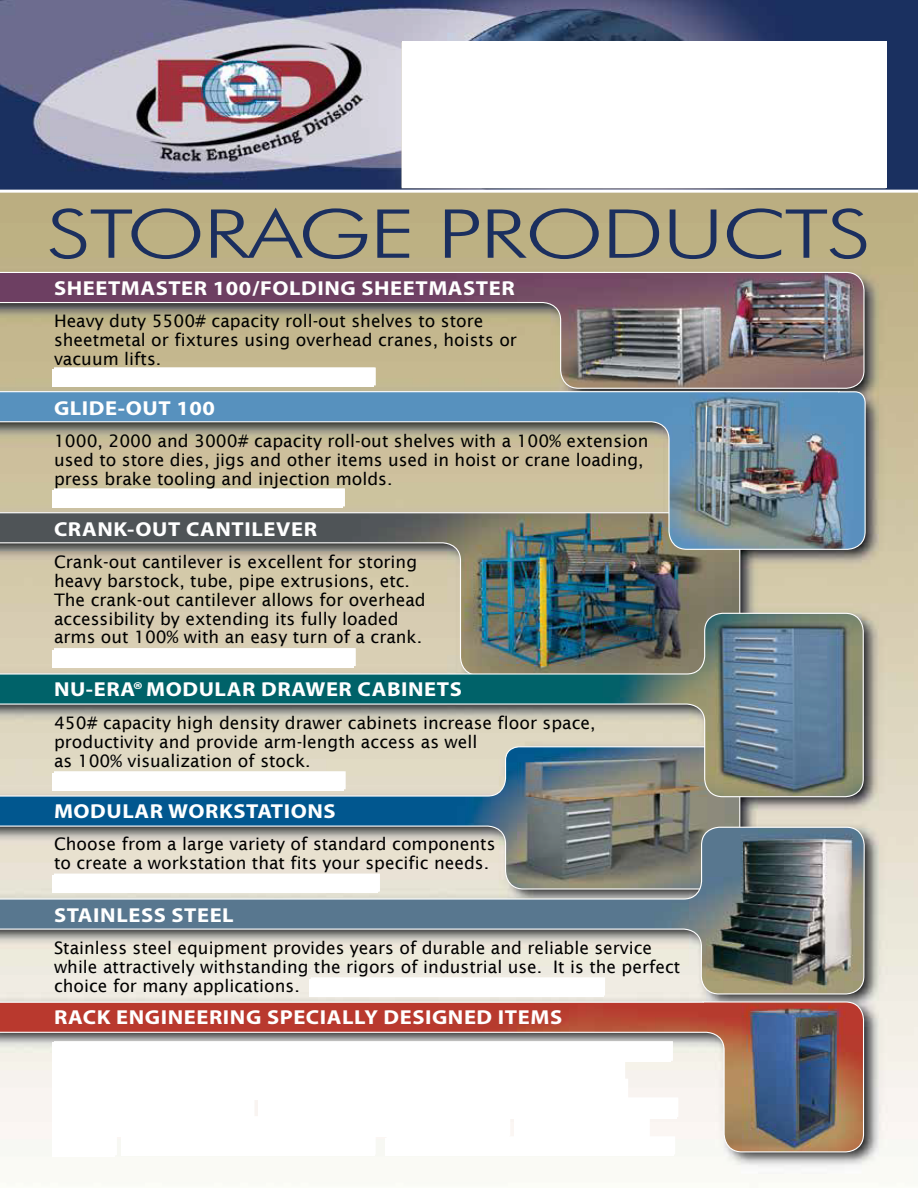
<style>
.page{position:relative;width:918px;height:1188px;background:#fff}
.page>*{position:absolute;margin:0;border:0;box-sizing:border-box;transform-origin:0 0}
.t1{font:300 67.5px "Futura BT";letter-spacing:-.025em;color:#1b2f5f;scale:1.33 1}
.t2{font:700 20.25px "Myriad Pro";letter-spacing:.025em;color:#fff;scale:1.11 1}
.t3{font:17.25px/18.8px "Lucida Sans";color:#000}
</style>
<div class="page">
<img style="left:0;top:193px;width:918px;height:973px">
<svg style="left:0;top:271px;width:865px;height:118px;background:#97857c"></svg>
<img style="left:0;top:0;width:918px;height:190px">
<img style="left:0;top:550px;width:741px;height:62px">
<img style="left:0;top:391px;width:866px;height:159px">
<svg style="left:0;top:798px;width:741px;height:28px;background:#2d6789"></svg>
<img style="left:0;top:612px;width:864px;height:186px">
<svg style="left:0;top:826px;width:865px;height:341px;background:#adb1ae"></svg>
<svg style="left:0;top:1001px;width:865px;height:152px;background:#b0827d"></svg>
<div style="left:402px;top:41px;width:485px;height:147px;background:#fff"></div>
<div style="left:52px;top:1043px;width:619px;height:19px;background:#fff"></div>
<div style="left:52px;top:1061px;width:572px;height:20px;background:#fff"></div>
<div style="left:52px;top:1080px;width:575px;height:20px;background:#fff"></div>
<div style="left:52px;top:1098px;width:201px;height:21px;background:#fff"></div>
<div style="left:258px;top:1099px;width:419px;height:20px;background:#fff"></div>
<div style="left:52px;top:1118px;width:457px;height:19px;background:#fff"></div>
<div style="left:514px;top:1117px;width:134px;height:21px;background:#fff"></div>
<div style="left:52px;top:1135px;width:63px;height:22px;background:#fff"></div>
<div style="left:121px;top:1136px;width:253px;height:20px;background:#fff"></div>
<div style="left:385px;top:1138px;width:289px;height:18px;background:#fff"></div>
<div style="left:52px;top:369px;width:322px;height:18px;background:#fff"></div>
<div style="left:52px;top:490px;width:291px;height:18px;background:#fff"></div>
<div style="left:52px;top:650px;width:302px;height:18px;background:#fff"></div>
<div style="left:52px;top:773px;width:292px;height:18px;background:#fff"></div>
<div style="left:52px;top:875px;width:326px;height:18px;background:#fff"></div>
<div style="left:309px;top:979px;width:295px;height:18px;background:#fff"></div>
<h1 class="t1" style="left:46px;top:193px;width:622px">STORAGE PRODUCTS</h1>
<p class="t2" style="left:54px;top:275px;width:417px">SHEETMASTER 100/FOLDING SHEETMASTER</p>
<p class="t3" style="left:54px;top:312px;width:465px">Heavy duty 5500# capacity roll-out shelves to store sheetmetal or fixtures using overhead cranes, hoists or vacuum lifts.</p>
<p class="t2" style="left:54px;top:395px;width:147px">GLIDE-OUT 100</p>
<p class="t3" style="left:54px;top:432px;width:596px">1000, 2000 and 3000# capacity roll-out shelves with a 100% extension used to store dies, jigs and other items used in hoist or crane loading, press brake tooling and injection molds.</p>
<p class="t2" style="left:54px;top:516px;width:238px">CRANK-OUT CANTILEVER</p>
<p class="t3" style="left:54px;top:553px;width:373px">Crank-out cantilever is excellent for storing heavy barstock, tube, pipe extrusions, etc.<br>The crank-out cantilever allows for overhead accessibility by extending its fully loaded arms out 100% with an easy turn of a crank.</p>
<p class="t2" style="left:54px;top:676px;width:369px">NU-ERA® MODULAR DRAWER CABINETS</p>
<p class="t3" style="left:54px;top:713px;width:543px">450# capacity high density drawer cabinets increase floor space, productivity and provide arm-length access as well<br>as 100% visualization of stock.</p>
<p class="t2" style="left:54px;top:798px;width:255px">MODULAR WORKSTATIONS</p>
<p class="t3" style="left:54px;top:834px;width:443px">Choose from a large variety of standard components to create a workstation that fits your specific needs.</p>
<p class="t2" style="left:54px;top:902px;width:163px">STAINLESS STEEL</p>
<p class="t3" style="left:54px;top:939px;width:628px">Stainless steel equipment provides years of durable and reliable service while attractively withstanding the rigors of industrial use. It is the perfect choice for many applications.</p>
<p class="t2" style="left:54px;top:1004px;width:459px">RACK ENGINEERING SPECIALLY DESIGNED ITEMS</p>
</div>
